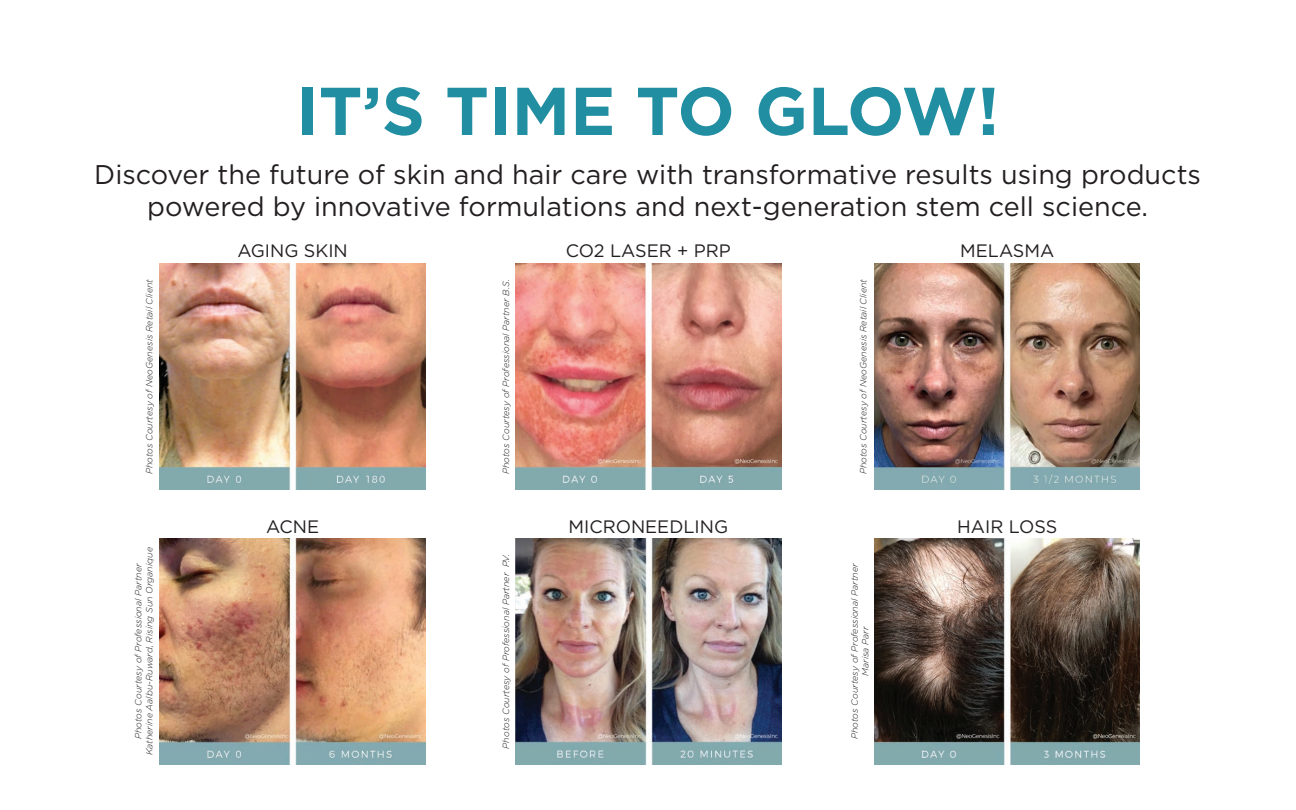
<style>
.page{position:relative;width:1296px;height:810px;background:#fff}
.page>*{position:absolute;margin:0;border:0;box-sizing:border-box;transform-origin:0 0}
.t1{font:700 67.5px "Gotham";color:#218ea2}
.t2{font:27px/32.4px "Gotham";color:#231f20;text-align:center}
.t3{font:18px "Gotham";color:#231f20}
.t4{font:italic 300 9px/10.8px "Gotham";color:#231f20;text-align:center}
</style>
<div class="page">
<img style="left:160px;top:264px;width:265px;height:225px">
<img style="left:160px;top:539px;width:265px;height:225px">
<img style="left:875px;top:539px;width:265px;height:225px">
<img style="left:516px;top:264px;width:265px;height:225px">
<img style="left:516px;top:539px;width:265px;height:225px">
<img style="left:875px;top:264px;width:265px;height:225px">
<h1 class="t1" style="left:296px;top:66px;width:705px">IT’S TIME TO GLOW!</h1>
<h2 class="t2" style="left:94px;top:157px;width:1108px">Discover the future of skin and hair care with transformative results using products powered by innovative formulations and next-generation stem cell science.</h2>
<p class="t4" style="left:144px;top:474px;width:197px;rotate:-90deg">Photos Courtesy of NeoGenesis Retail Client</p>
<p class="t4" style="left:133px;top:755px;width:210px;rotate:-90deg">Photos Courtesy of Professional Partner<br>Katherine Aalbu-Ruward, Rising Sun Organique</p>
<h3 class="t3" style="left:237px;top:240px;width:112px">AGING SKIN</h3>
<p class="t4" style="left:500px;top:474px;width:196px;rotate:-90deg">Photos Courtesy of Professional Partner B.S.</p>
<h3 class="t3" style="left:566px;top:240px;width:167px">CO2 LASER + PRP</h3>
<p class="t4" style="left:858px;top:474px;width:197px;rotate:-90deg">Photos Courtesy of NeoGenesis Retail Client</p>
<h3 class="t3" style="left:960px;top:240px;width:96px">MELASMA</h3>
<h3 class="t3" style="left:266px;top:515px;width:55px">ACNE</h3>
<h3 class="t3" style="left:957px;top:515px;width:102px">HAIR LOSS</h3>
<p class="t4" style="left:500px;top:749px;width:196px;rotate:-90deg">Photos Courtesy of Professional Partner P.V.</p>
<h3 class="t3" style="left:569px;top:515px;width:161px">MICRONEEDLING</h3>
<p class="t4" style="left:849px;top:739px;width:178px;rotate:-90deg">Photos Courtesy of Professional Partner<br>Marisa Parr</p>
</div>
